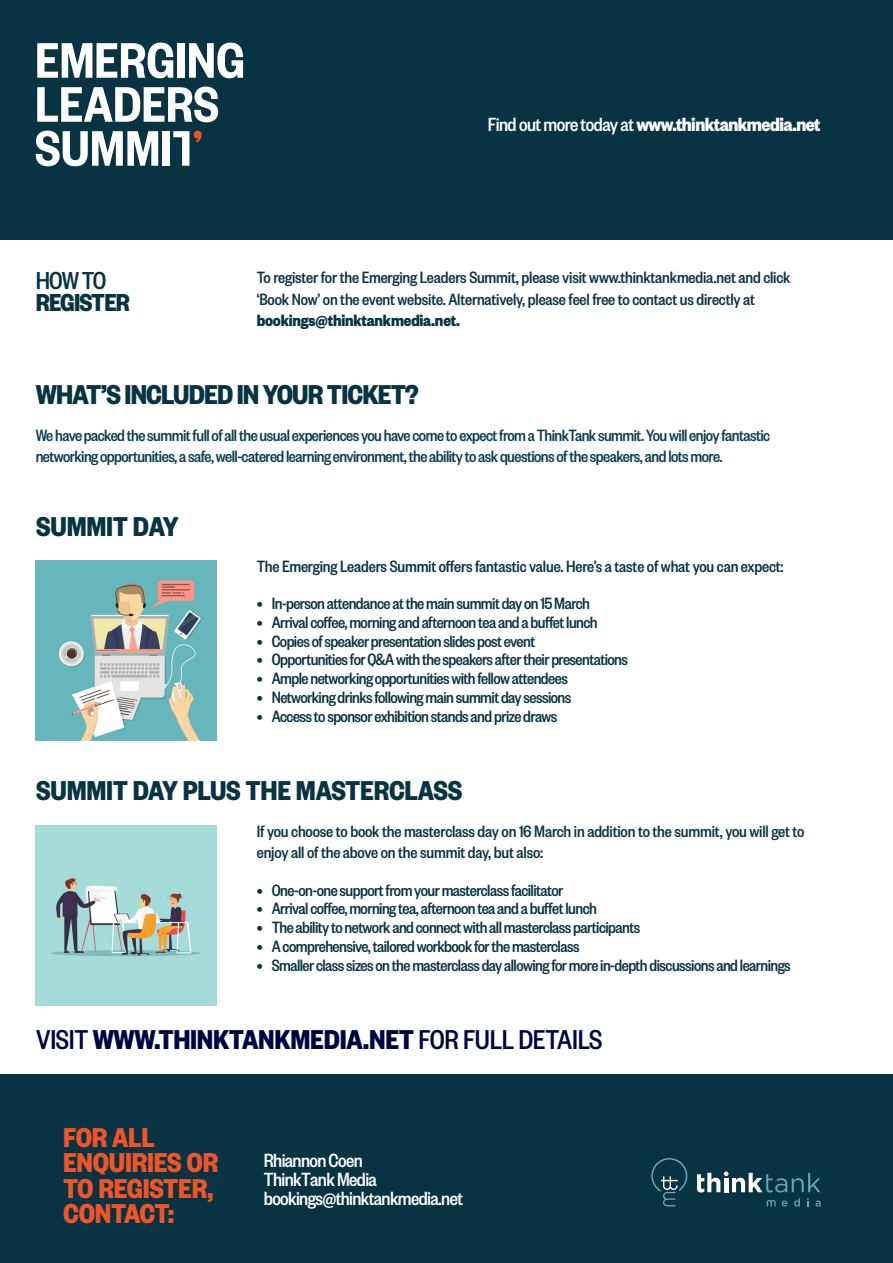
<style>
.page{position:relative;width:893px;height:1263px;background:#fff}
.page>*{position:absolute;margin:0;border:0;box-sizing:border-box;transform-origin:0 0}
.t1{font:700 30px "Founders Grotesk Cond";letter-spacing:-.025em;color:#083343}
.t2{font:700 30px "Founders Grotesk Cond";letter-spacing:-.01em;color:#000541}
.t3{font:700 30px/25.5px "Founders Grotesk Cond";letter-spacing:-.01em;color:#f15426}
.t4{font:700 27px "Founders Grotesk Cond";letter-spacing:-.03em;color:#083343}
.t5{font:500 27px "Founders Grotesk Cond";color:#083343}
.t6{font:500 21px "Founders Grotesk Cond";letter-spacing:-.03em;color:#fff}
.t7{font:700 21px "Founders Grotesk Cond";letter-spacing:-.025em;color:#fff}
.t8{font:500 18px "Founders Grotesk Cond";letter-spacing:-.03em;color:#083343}
.t9{font:500 18px/21.6px "Founders Grotesk Cond";letter-spacing:-.01em;color:#083343}
.t10{font:500 18px/21.6px "Founders Grotesk Cond";letter-spacing:-.03em;color:#093d51}
.t11{font:700 18px "Founders Grotesk Cond";letter-spacing:-.01em;color:#083343}
.s1{font-weight:500}
</style>
<div class="page">
<div style="left:0;top:0;width:893px;height:240px;background:#083343"></div>
<div style="left:0;top:1074px;width:893px;height:189px;background:#083343"></div>
<svg style="left:697px;top:1171px;width:124px;height:36px"></svg>
<svg style="left:651px;top:1158px;width:36px;height:48px"></svg>
<svg style="left:37px;top:43px;width:136px;height:35px"></svg>
<div style="left:177px;top:43px;width:8px;height:35px;background:#fff"></div>
<svg style="left:189px;top:43px;width:54px;height:35px"></svg>
<svg style="left:37px;top:87px;width:181px;height:35px"></svg>
<svg style="left:36px;top:131px;width:122px;height:35px"></svg>
<div style="left:163px;top:131px;width:7px;height:35px;background:#fff"></div>
<svg style="left:173px;top:131px;width:29px;height:35px"></svg>
<img style="left:36px;top:825px;width:180px;height:181px">
<img style="left:36px;top:560px;width:180px;height:181px">
<p class="t5" style="left:36px;top:265px;width:72px">HOW TO</p>
<p class="t4" style="left:36px;top:286px;width:96px">REGISTER</p>
<p class="t7" style="left:488px;top:111px;width:334px"><span class="s1">Find out more today at</span> www.thinktankmedia.net</p>
<p class="t9" style="left:257px;top:266px;width:535px">To register for the Emerging Leaders Summit, please visit www.thinktankmedia.net and click ‘Book Now’ on the event website. Alternatively, please feel free to contact us directly at</p>
<p class="t11" style="left:257px;top:309px;width:205px">bookings@thinktankmedia.net.</p>
<p class="t1" style="left:36px;top:376px;width:384px">WHAT’S INCLUDED IN YOUR TICKET?</p>
<p class="t10" style="left:36px;top:424px;width:736px">We have packed the summit full of all the usual experiences you have come to expect from a ThinkTank summit. You will enjoy fantastic networking opportunities, a safe, well-catered learning environment, the ability to ask questions of the speakers, and lots more.</p>
<p class="t1" style="left:36px;top:508px;width:144px">SUMMIT DAY</p>
<p class="t9" style="left:257px;top:554px;width:528px">The Emerging Leaders Summit offers fantastic value. Here’s a taste of what you can expect:</p>
<p class="t8" style="left:257px;top:593px;width:335px">• In-person attendance at the main summit day on 15 March</p>
<p class="t8" style="left:257px;top:612px;width:342px">• Arrival coffee, morning and afternoon tea and a buffet lunch</p>
<p class="t8" style="left:257px;top:630px;width:280px">• Copies of speaker presentation slides post event</p>
<p class="t8" style="left:257px;top:649px;width:373px">• Opportunities for Q&amp;A with the speakers after their presentations</p>
<p class="t8" style="left:257px;top:668px;width:313px">• Ample networking opportunities with fellow attendees</p>
<p class="t8" style="left:257px;top:687px;width:316px">• Networking drinks following main summit day sessions</p>
<p class="t8" style="left:257px;top:705px;width:302px">• Access to sponsor exhibition stands and prize draws</p>
<p class="t1" style="left:36px;top:772px;width:428px">SUMMIT DAY PLUS THE MASTERCLASS</p>
<p class="t9" style="left:257px;top:819px;width:549px">If you choose to book the masterclass day on 16 March in addition to the summit, you will get to enjoy all of the above on the summit day, but also:</p>
<p class="t8" style="left:257px;top:880px;width:308px">• One-on-one support from your masterclass facilitator</p>
<p class="t8" style="left:257px;top:898px;width:342px">• Arrival coffee, morning tea, afternoon tea and a buffet lunch</p>
<p class="t8" style="left:257px;top:917px;width:385px">• The ability to network and connect with all masterclass participants</p>
<p class="t8" style="left:257px;top:936px;width:324px">• A comprehensive, tailored workbook for the masterclass</p>
<p class="t8" style="left:257px;top:955px;width:536px">• Smaller class sizes on the masterclass day allowing for more in-depth discussions and learnings</p>
<p class="t2" style="left:36px;top:1021px;width:568px"><span class="s1">VISIT</span> WWW.THINKTANKMEDIA.NET <span class="s1">FOR FULL DETAILS</span></p>
<p class="t3" style="left:63px;top:1123px;width:157px">FOR ALL<br>ENQUIRIES OR</p>
<p class="t3" style="left:63px;top:1174px;width:152px">TO REGISTER,<br>CONTACT:</p>
<p class="t6" style="left:264px;top:1148px;width:100px">Rhiannon Coen</p>
<p class="t6" style="left:264px;top:1167px;width:115px">ThinkTank Media</p>
<p class="t6" style="left:264px;top:1186px;width:201px">bookings@thinktankmedia.net</p>
</div>
